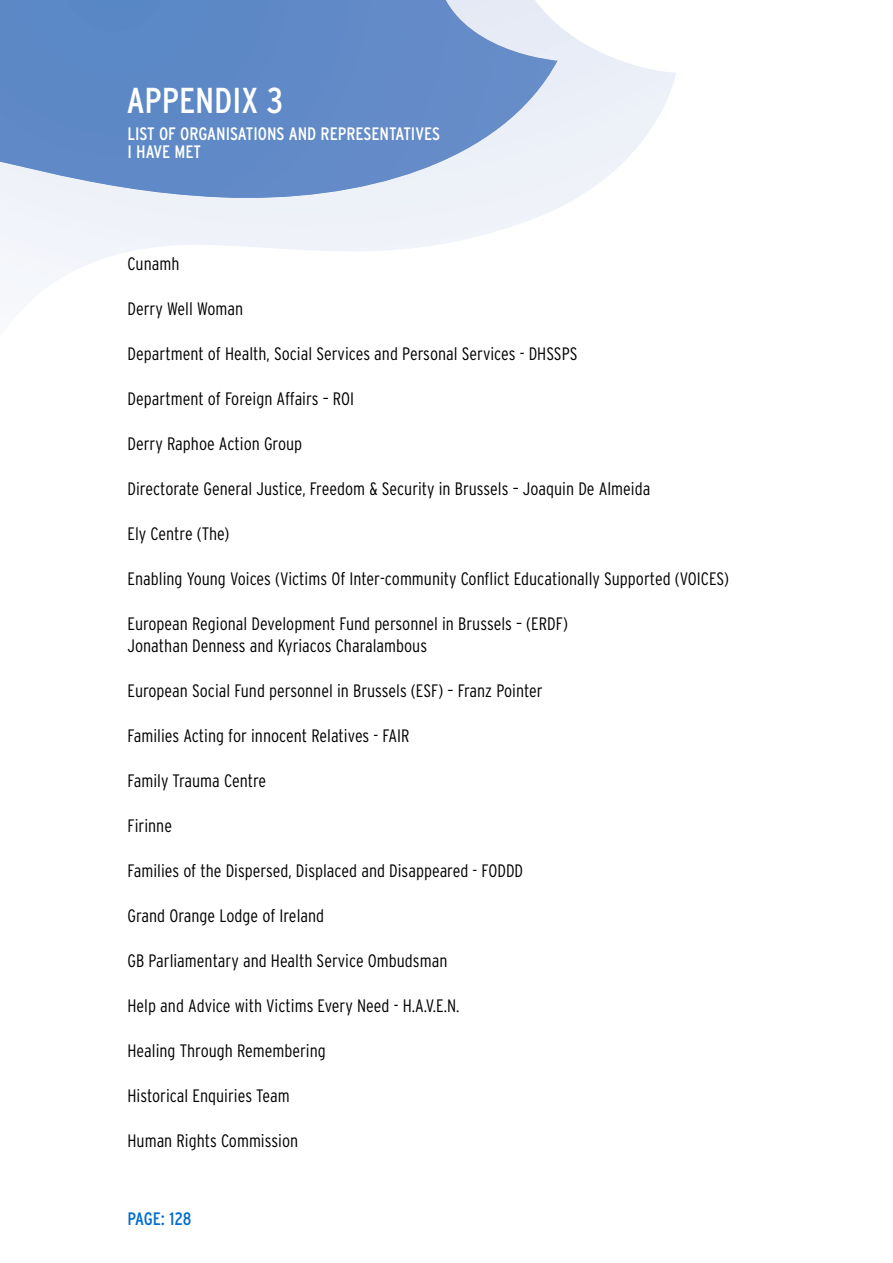
<style>
.page{position:relative;width:893px;height:1263px;background:#fff}
.page>*{position:absolute;margin:0;border:0;box-sizing:border-box;transform-origin:0 0}
.t1{font:condensed 36px "Interstate";color:#fff}
.t2{font:300 condensed 18px/22.5px "Interstate";color:#000}
.t3{font:condensed 18px/18px "Interstate";color:#fff}
.t4{font:condensed 18px "Interstate";color:#006dcf}
</style>
<div class="page">
<svg style="left:0;top:24px;width:676px;height:265px"></svg>
<svg style="left:0;top:0;width:557px;height:203px;background:#7a9dd0"></svg>
<h1 class="t1" style="left:127px;top:80px;width:158px">APPENDIX 3</h1>
<p class="t3" style="left:128px;top:125px;width:314px">LIST OF ORGANISATIONS AND REPRESENTATIVES<br>I HAVE MET</p>
<p class="t2" style="left:128px;top:252px;width:53px">Cunamh</p>
<p class="t2" style="left:128px;top:297px;width:117px">Derry Well Woman</p>
<p class="t2" style="left:128px;top:342px;width:451px">Department of Health, Social Services and Personal Services - DHSSPS</p>
<p class="t2" style="left:128px;top:387px;width:228px">Department of Foreign Affairs – ROI</p>
<p class="t2" style="left:128px;top:432px;width:176px">Derry Raphoe Action Group</p>
<p class="t2" style="left:128px;top:477px;width:524px">Directorate General Justice, Freedom &amp; Security in Brussels – Joaquin De Almeida</p>
<p class="t2" style="left:128px;top:522px;width:103px">Ely Centre (The)</p>
<p class="t2" style="left:128px;top:567px;width:603px">Enabling Young Voices (Victims Of Inter-community Conflict Educationally Supported (VOICES)</p>
<p class="t2" style="left:128px;top:612px;width:442px">European Regional Development Fund personnel in Brussels – (ERDF)<br>Jonathan Denness and Kyriacos Charalambous</p>
<p class="t2" style="left:128px;top:680px;width:417px">European Social Fund personnel in Brussels (ESF) – Franz Pointer</p>
<p class="t2" style="left:128px;top:725px;width:283px">Families Acting for innocent Relatives - FAIR</p>
<p class="t2" style="left:128px;top:770px;width:140px">Family Trauma Centre</p>
<p class="t2" style="left:128px;top:815px;width:46px">Firinne</p>
<p class="t2" style="left:128px;top:860px;width:397px">Families of the Dispersed, Displaced and Disappeared - FODDD</p>
<p class="t2" style="left:128px;top:905px;width:198px">Grand Orange Lodge of Ireland</p>
<p class="t2" style="left:128px;top:950px;width:321px">GB Parliamentary and Health Service Ombudsman</p>
<p class="t2" style="left:128px;top:995px;width:333px">Help and Advice with Victims Every Need - H.A.V.E.N.</p>
<p class="t2" style="left:128px;top:1040px;width:200px">Healing Through Remembering</p>
<p class="t2" style="left:128px;top:1085px;width:164px">Historical Enquiries Team</p>
<p class="t2" style="left:128px;top:1130px;width:172px">Human Rights Commission</p>
<p class="t4" style="left:127px;top:1209px;width:66px">PAGE: 128</p>
</div>
